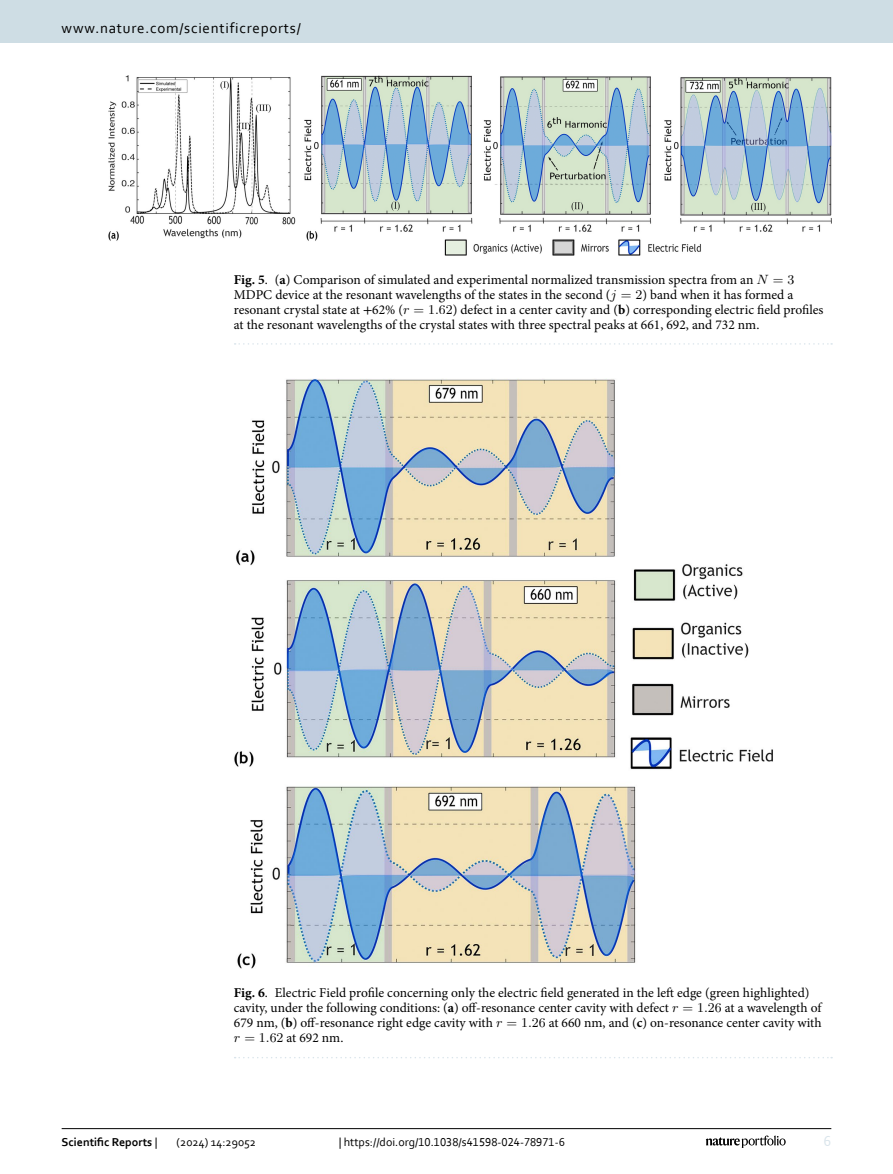
<style>
.page{position:relative;width:893px;height:1174px;background:#fff}
.page>*{position:absolute;margin:0;border:0;box-sizing:border-box;transform-origin:0 0}
.t1{font:15px "Corbel";letter-spacing:.05em;color:#000}
.t2{font:15px "Corbel";color:#d9e4eb}
.Figure_Caption{font:13.5px/15px "Minion Pro";color:#000}
.t3{font:12px "Corbel";color:#000}
.t4{font:700 12px "Corbel";color:#000}
.s1{font-weight:700}
.s2{font-family:"LM Math Italic 9"}
.s3{font-family:"LM Roman 9"}
.s4{font-family:"STIX"}
.s5{font-weight:400}
</style>
<div class="page">
<img style="left:234px;top:378px;width:539px;height:591px">
<svg style="left:235px;top:1057px;width:597px;height:1px"></svg>
<img style="left:109px;top:76px;width:722px;height:180px">
<svg style="left:235px;top:343px;width:597px;height:2px"></svg>
<hr style="left:62px;top:1128px;width:769px;height:1px;background:#000">
<svg style="left:706px;top:1135px;width:80px;height:12px"></svg>
<div style="left:0;top:0;width:893px;height:43px;background:#cedde4"></div>
<p class="t1" style="left:62px;top:18px;width:241px">www.nature.com/scientificreports/</p>
<p class="Figure_Caption" style="left:234px;top:272px;width:591px"><span class="s1">Fig. 5</span>. (<span class="s1">a</span>) Comparison of simulated and experimental normalized transmission spectra from an <span class="s2">N</span> <span class="s3">= 3<br></span>MDPC device at the resonant wavelengths of the states in the second (<span class="s2">j</span> <span class="s3">= 2</span>) band when it has formed a resonant crystal state at <span class="s4">+</span>62% (<span class="s2">r</span> <span class="s3">= 1</span><span class="s2">.</span><span class="s3">62</span>) defect in a center cavity and (<span class="s1">b</span>) corresponding electric field profiles at the resonant wavelengths of the crystal states with three spectral peaks at 661, 692, and 732 nm.</p>
<p class="Figure_Caption" style="left:234px;top:985px;width:589px"><span class="s1">Fig. 6</span>. Electric Field profile concerning only the electric field generated in the left edge (green highlighted) cavity, under the following conditions: (<span class="s1">a</span>) off-resonance center cavity with defect <span class="s2">r</span> <span class="s3">= 1</span><span class="s2">.</span><span class="s3">26</span> at a wavelength of<br>679 nm, (<span class="s1">b</span>) off-resonance right edge cavity with <span class="s2">r</span> <span class="s3">= 1</span><span class="s2">.</span><span class="s3">26</span> at 660 nm, and (<span class="s1">c</span>) on-resonance center cavity with</p>
<p class="Figure_Caption" style="left:234px;top:1030px;width:111px"><span class="s2">r</span> <span class="s3">= 1</span><span class="s2">.</span><span class="s3">62</span> at 692 nm.</p>
<p class="t4" style="left:62px;top:1134px;width:97px">Scientific Reports <span class="s5">|</span></p>
<p class="t3" style="left:177px;top:1134px;width:81px">(2024) 14:29052</p>
<p class="t3" style="left:339px;top:1134px;width:228px">| https://doi.org/10.1038/s41598-024-78971-6</p>
<p class="t2" style="left:824px;top:1132px;width:9px">6</p>
</div>
